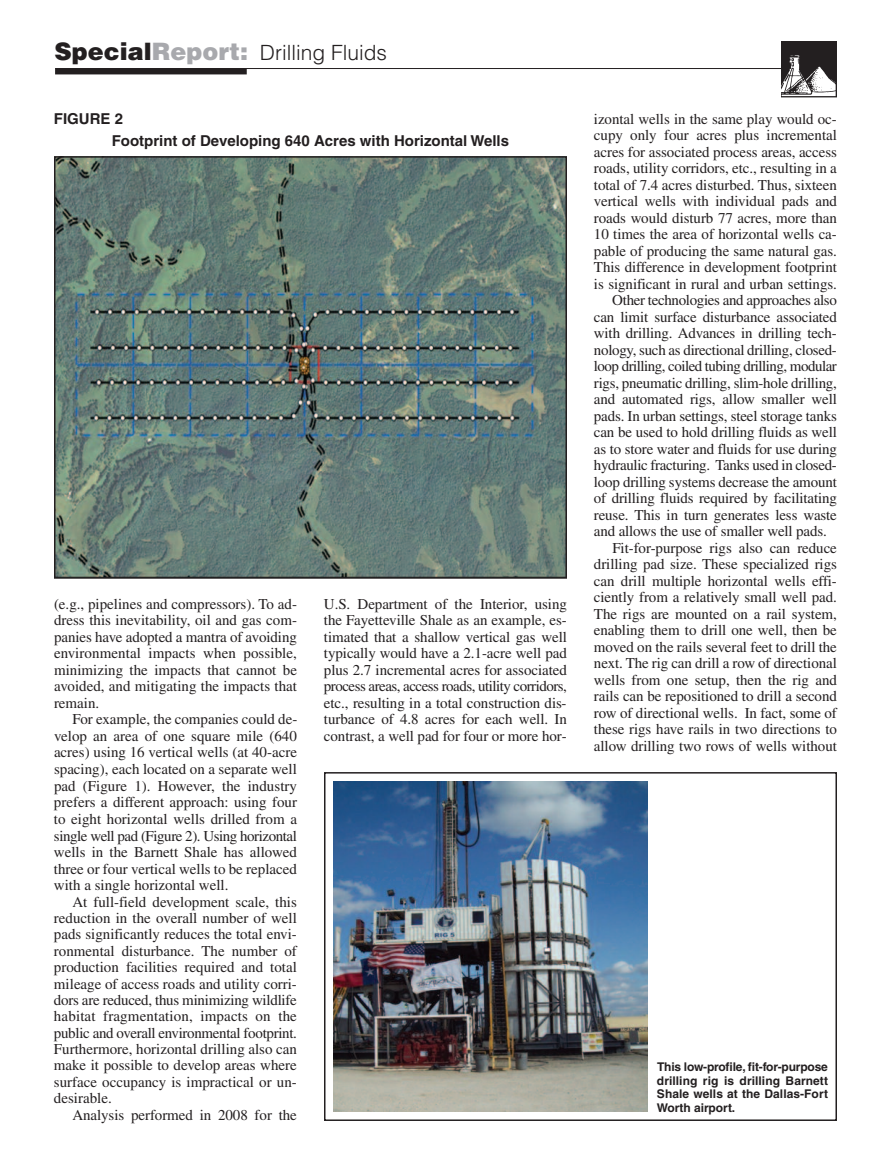
<style>
.page{position:relative;width:891px;height:1175px;background:#fff}
.page>*{position:absolute;margin:0;border:0;box-sizing:border-box;transform-origin:0 0}
.t1{font:300 21px "Helvetica";color:#231f20}
.t2{font:15px/16.5px "Times";letter-spacing:-.005em;color:#231f20;text-align:justify}
.t3{font:700 15px/21.6px "Helvetica";color:#231f20}
.t4{font:15px "Times";letter-spacing:-.035em;color:#231f20}
.t5{font:700 12px/13.5px "Helvetica";letter-spacing:.005em;color:#231f20;text-align:justify}
.s1{font-weight:900;font-size:24px}
.s2{font-weight:900;font-size:24px;color:#a8a9ad}
</style>
<div class="page">
<img style="left:57px;top:159px;width:507px;height:416px">
<div style="left:54px;top:156px;width:513px;height:422px;border:2px solid #231f20"></div>
<div style="left:324px;top:772px;width:513px;height:348px;border:2px solid #231f20"></div>
<img style="left:333px;top:782px;width:315px;height:329px">
<hr style="left:55px;top:68px;width:728px;height:1px;background:#231f20">
<div style="left:55px;top:68px;width:192px;height:6px;background:#231f20"></div>
<img style="left:782px;top:42px;width:55px;height:56px">
<h1 class="t1" style="left:54px;top:41px;width:334px"><span class="s1">Special</span><span class="s2">Report:</span> Drilling Fluids</h1>
<p class="t3" style="left:112px;top:109px;width:399px;text-indent:-58px">FIGURE 2<br>Footprint of Developing 640 Acres with Horizontal Wells</p>
<p class="t2" style="left:54px;top:597px;width:245px">(e.g., pipelines and compressors). To ad&shy;dress this inevitability, oil and gas com&shy;panies have adopted a mantra of avoiding environmental impacts when possible, minimizing the impacts that cannot be avoided, and mitigating the impacts that remain.</p>
<p class="t2" style="left:54px;top:712px;width:245px;text-indent:18px">For example, the companies could de&shy;velop an area of one square mile (640 acres) using 16 vertical wells (at 40-acre spacing), each located on a separate well pad (Figure 1). However, the industry prefers a different approach: using four to eight horizontal wells drilled from a single well pad (Figure 2). Using horizontal wells in the Barnett Shale has allowed three or four vertical wells to be replaced with a single horizontal well.</p>
<p class="t2" style="left:54px;top:895px;width:245px;text-indent:18px">At full-field development scale, this reduction in the overall number of well pads significantly reduces the total envi&shy;ronmental disturbance. The number of production facilities required and total mileage of access roads and utility corri&shy;dors are reduced, thus minimizing wildlife habitat fragmentation, impacts on the public and overall environmental footprint.<br>Furthermore, horizontal drilling also can make it possible to develop areas where surface occupancy is impractical or un&shy;desirable.</p>
<p class="t2" style="left:72px;top:1107px;width:226px">Analysis performed in 2008 for the</p>
<p class="t2" style="left:324px;top:597px;width:245px">U.S. Department of the Interior, using the Fayetteville Shale as an example, es&shy;timated that a shallow vertical gas well typically would have a 2.1-acre well pad plus 2.7 incremental acres for associated process areas, access roads, utility corridors, etc., resulting in a total construction dis&shy;turbance of 4.8 acres for each well. In contrast, a well pad for four or more hor-</p>
<p class="t2" style="left:594px;top:112px;width:244px">izontal wells in the same play would oc-</p>
<p class="t2" style="left:594px;top:128px;width:244px">cupy only four acres plus incremental</p>
<p class="t2" style="left:594px;top:145px;width:244px">acres for associated process areas, access</p>
<p class="t2" style="left:594px;top:161px;width:244px">roads, utility corridors, etc., resulting in a</p>
<p class="t2" style="left:594px;top:178px;width:244px">total of 7.4 acres disturbed. Thus, sixteen</p>
<p class="t2" style="left:594px;top:194px;width:244px">vertical wells with individual pads and</p>
<p class="t2" style="left:594px;top:211px;width:244px">roads would disturb 77 acres, more than</p>
<p class="t2" style="left:594px;top:227px;width:244px">10 times the area of horizontal wells ca-</p>
<p class="t2" style="left:594px;top:244px;width:244px">pable of producing the same natural gas.</p>
<p class="t2" style="left:594px;top:260px;width:244px">This difference in development footprint</p>
<p class="t2" style="left:594px;top:277px;width:244px">is significant in rural and urban settings.</p>
<p class="t2" style="left:612px;top:293px;width:226px">Other technologies and approaches also</p>
<p class="t2" style="left:594px;top:310px;width:245px">can limit surface disturbance associated</p>
<p class="t2" style="left:594px;top:326px;width:244px">with drilling. Advances in drilling tech-</p>
<p class="t2" style="left:594px;top:343px;width:244px">nology, such as directional drilling, closed-</p>
<p class="t4" style="left:594px;top:361px;width:244px">loop drilling, coiled tubing drilling, modular</p>
<p class="t2" style="left:594px;top:376px;width:245px">rigs, pneumatic drilling, slim-hole drilling,</p>
<p class="t2" style="left:594px;top:392px;width:245px">and automated rigs, allow smaller well</p>
<p class="t2" style="left:594px;top:409px;width:245px">pads. In urban settings, steel storage tanks</p>
<p class="t2" style="left:594px;top:425px;width:245px">can be used to hold drilling fluids as well</p>
<p class="t2" style="left:594px;top:442px;width:245px">as to store water and fluids for use during</p>
<p class="t2" style="left:594px;top:458px;width:245px">hydraulic fracturing. Tanks used in closed-</p>
<p class="t2" style="left:594px;top:475px;width:244px">loop drilling systems decrease the amount</p>
<p class="t2" style="left:594px;top:491px;width:245px">of drilling fluids required by facilitating</p>
<p class="t2" style="left:594px;top:508px;width:245px">reuse. This in turn generates less waste</p>
<p class="t2" style="left:594px;top:524px;width:234px">and allows the use of smaller well pads.</p>
<p class="t2" style="left:612px;top:541px;width:226px">Fit-for-purpose rigs also can reduce</p>
<p class="t2" style="left:594px;top:557px;width:244px">drilling pad size. These specialized rigs</p>
<p class="t2" style="left:594px;top:574px;width:244px">can drill multiple horizontal wells effi-</p>
<p class="t2" style="left:594px;top:590px;width:244px">ciently from a relatively small well pad.</p>
<p class="t2" style="left:594px;top:607px;width:244px">The rigs are mounted on a rail system,</p>
<p class="t2" style="left:594px;top:623px;width:244px">enabling them to drill one well, then be</p>
<p class="t2" style="left:594px;top:640px;width:244px">moved on the rails several feet to drill the</p>
<p class="t2" style="left:594px;top:656px;width:244px">next. The rig can drill a row of directional</p>
<p class="t2" style="left:594px;top:673px;width:244px">wells from one setup, then the rig and</p>
<p class="t2" style="left:594px;top:689px;width:244px">rails can be repositioned to drill a second</p>
<p class="t2" style="left:594px;top:706px;width:244px">row of directional wells. In fact, some of</p>
<p class="t2" style="left:594px;top:722px;width:244px">these rigs have rails in two directions to</p>
<p class="t2" style="left:594px;top:739px;width:244px">allow drilling two rows of wells without</p>
<p class="t5" style="left:657px;top:1061px;width:172px">This low-profile, fit-for-purpose drilling rig is drilling Barnett Shale wells at the Dallas-Fort Worth airport.</p>
</div>
